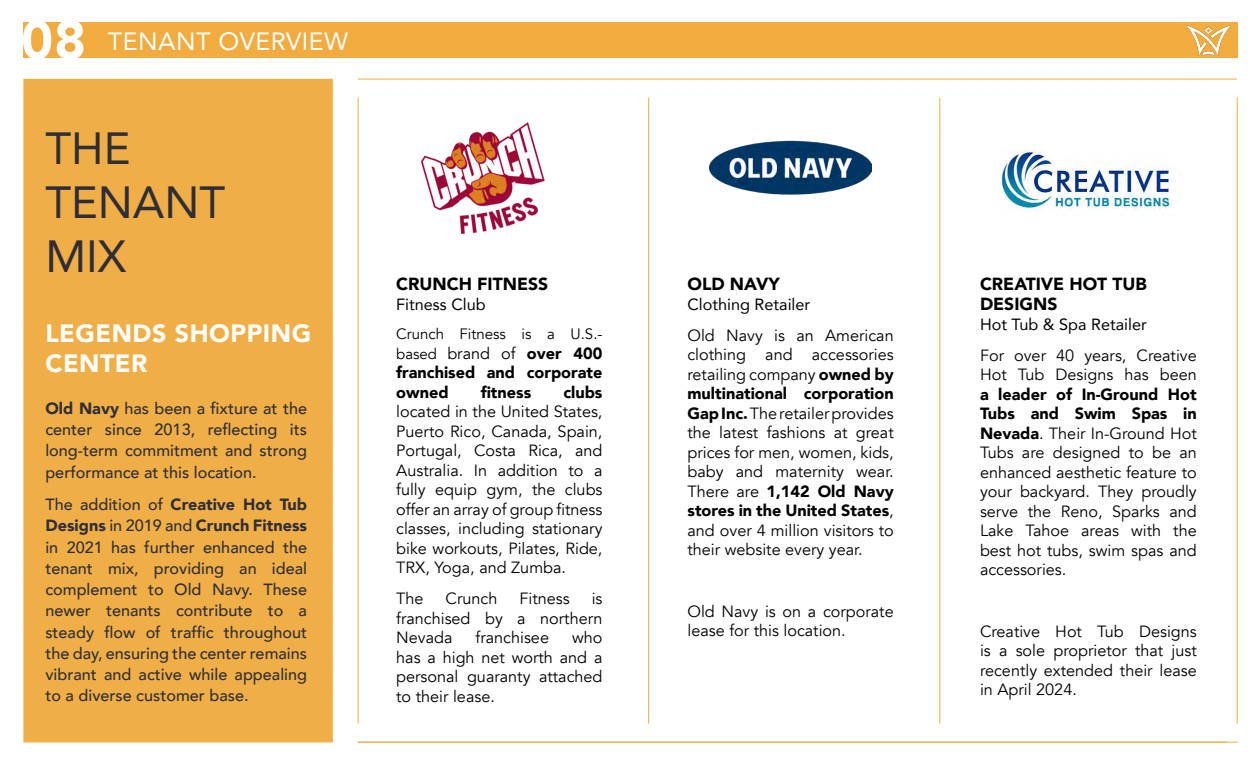
<style>
.page{position:relative;width:1260px;height:765px;background:#fff}
.page>*{position:absolute;margin:0;border:0;box-sizing:border-box;transform-origin:0 0}
.t1{font:900 53.75px "Avenir";color:#fff}
.t2{font:45px/54px "Avenir";color:#2f2e38}
.t3{font:900 25px/30px "Avenir";letter-spacing:.02em;color:#fff}
.t4{font:25px "Avenir";letter-spacing:.02em;color:#fff}
.t5{font:900 17.5px/20px "Avenir";color:#000}
.t6{font:16.25px/19.5px "Avenir";color:#000;text-align:justify}
.t7{font:500 16.25px/21.2px "Avenir";color:#2f2e38;text-align:justify}
.t8{font:900 16.25px/19.5px "Avenir";color:#000;text-align:justify}
.t9{font:16.25px "Avenir";color:#000}
.t10{font:15px "Avenir";color:#000}
.s1{font-weight:900}
.s2{font-weight:400;font-size:15px}
.s3{font-weight:400}
</style>
<div class="page">
<div style="left:23px;top:22px;width:1214px;height:36px;background:#f1ab3e"></div>
<img style="left:1186px;top:25px;width:45px;height:31px">
<div style="left:23px;top:79px;width:310px;height:663px;background:#f0af46;border:1px solid #f0ab3d"></div>
<hr style="left:648px;top:98px;width:1px;height:626px;background:#f0ab3d">
<hr style="left:940px;top:98px;width:1px;height:626px;background:#f0ab3d">
<hr style="left:1237px;top:98px;width:1px;height:626px;background:#f0ab3d">
<hr style="left:358px;top:98px;width:1px;height:626px;background:#f0ab3d">
<hr style="left:358px;top:79px;width:879px;height:1px;background:#f0ab3d">
<hr style="left:358px;top:742px;width:880px;height:1px;background:#f0ab3d">
<img style="left:1001px;top:150px;width:171px;height:61px">
<img style="left:710px;top:140px;width:162px;height:55px">
<img style="left:422px;top:122px;width:123px;height:111px">
<h1 class="t1" style="left:21px;top:-6px;width:66px">08</h1>
<h3 class="t4" style="left:108px;top:21px;width:242px">TENANT OVERVIEW</h3>
<h2 class="t2" style="left:45px;top:120px;width:182px">THE<br>TENANT<br>MIX</h2>
<h3 class="t3" style="left:45px;top:318px;width:267px">LEGENDS SHOPPING<br>CENTER</h3>
<p class="t7" style="left:45px;top:397px;width:263px"><span class="s1">Old Navy</span> has been a fixture at the center since 2013, reflecting its long-term commitment and strong performance at this location.</p>
<p class="t7" style="left:45px;top:493px;width:263px">The addition of <span class="s1">Creative Hot Tub Designs</span> in 2019 and <span class="s1">Crunch Fitness </span>in 2021 has further enhanced the tenant mix, providing an ideal complement to Old Navy. These newer tenants contribute to a steady flow of traffic throughout the day, ensuring the center remains vibrant and active while appealing to a diverse customer base.</p>
<p class="t5" style="left:396px;top:274px;width:153px">CRUNCH FITNESS</p>
<p class="t9" style="left:396px;top:291px;width:91px">Fitness Club</p>
<p class="t10" style="left:396px;top:325px;width:208px">Crunch Fitness is a U.S.-</p>
<p class="t8" style="left:396px;top:343px;width:208px"><span class="s2">based</span> <span class="s3">brand of</span> over 400 franchised and corporate owned</p>
<p class="t8" style="left:481px;top:382px;width:52px">fitness</p>
<p class="t8" style="left:563px;top:382px;width:41px">clubs</p>
<p class="t6" style="left:396px;top:402px;width:208px">located in the United States, Puerto Rico, Canada, Spain, Portugal, Costa Rica, and Australia. In addition to a fully equip gym, the clubs offer an array of group fitness classes, including stationary bike workouts, Pilates, Ride, TRX, Yoga, and Zumba.</p>
<p class="t6" style="left:396px;top:589px;width:29px">The</p>
<p class="t6" style="left:446px;top:589px;width:53px">Crunch</p>
<p class="t6" style="left:519px;top:589px;width:52px">Fitness</p>
<p class="t6" style="left:396px;top:589px;width:208px;text-indent:195px">is franchised by a northern Nevada</p>
<p class="t6" style="left:476px;top:628px;width:75px">franchisee</p>
<p class="t6" style="left:396px;top:628px;width:208px;text-indent:176px">who has a high net worth and a personal guaranty attached to their lease.</p>
<p class="t5" style="left:688px;top:274px;width:94px">OLD NAVY</p>
<p class="t9" style="left:688px;top:291px;width:124px">Clothing Retailer</p>
<p class="t6" style="left:688px;top:326px;width:208px">Old Navy is an American clothing and accessories retailing company <span class="s1">owned by multinational corporation Gap Inc.</span> The retailer provides the latest fashions at great prices for men, women, kids, baby and maternity wear.<br>There are <span class="s1">1,142 Old Navy stores in the United States</span>, and over 4 million visitors to their website every year.</p>
<p class="t6" style="left:688px;top:602px;width:208px">Old Navy is on a corporate lease for this location.</p>
<p class="t5" style="left:980px;top:274px;width:168px">CREATIVE HOT TUB<br>DESIGNS</p>
<p class="t9" style="left:980px;top:311px;width:168px">Hot Tub &amp; Spa Retailer</p>
<p class="t6" style="left:980px;top:346px;width:218px">For over 40 years, Creative<br>Hot Tub Designs has been</p>
<p class="t6" style="left:980px;top:385px;width:218px"><span class="s1">a leader of In-Ground Hot Tubs and Swim Spas in Nevada</span>. Their In-Ground Hot Tubs are designed to be an enhanced aesthetic feature to your backyard. They proudly serve the Reno, Sparks and Lake Tahoe areas with the best hot tubs, swim spas and accessories.</p>
<p class="t6" style="left:980px;top:622px;width:218px">Creative Hot Tub Designs is a sole proprietor that just recently extended their lease in April 2024.</p>
</div>
